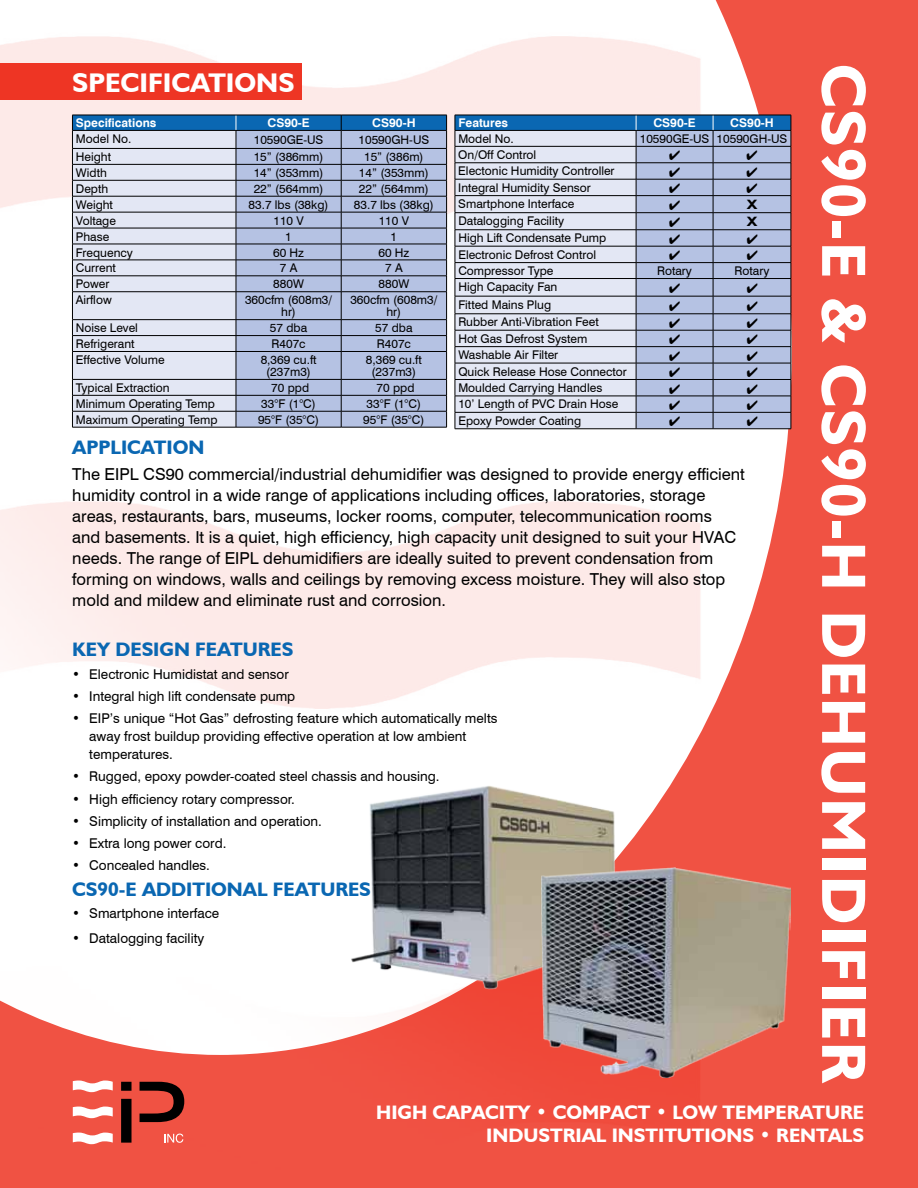
<style>
.page{position:relative;width:918px;height:1188px;background:#fff}
.page>*{position:absolute;margin:0;border:0;box-sizing:border-box;transform-origin:0 0}
.t1{font:700 63px "Humanist 521 BT";letter-spacing:.02em;color:#fff}
.t2{font:700 27px "Humanist 521 BT";color:#fff}
.t3{font:700 19.5px/22.5px "Humanist 521 BT";color:#fff;text-align:right}
.t4{font:700 19.5px "Humanist 521 BT";color:#0a67b2}
.t5{font:16.5px/21px "Swiss 721 BT";color:#000}
.t6{font:13.5px/18px "Swiss 721 BT";color:#000}
.t7{font:700 13.5px "Humanist 521 BT";color:#000}
.t8{font:12px/12px "Swiss 721 BT";color:#000;text-align:center}
.t9{font:700 12px "Swiss 721 BT";color:#fff}
</style>
<div class="page">
<img style="left:0;top:0;width:918px;height:1188px">
<hr style="left:72px;top:427px;width:164px;height:1px;background:#000">
<svg style="left:72px;top:115px;width:375px;height:312px;background:#b2bfd8"></svg>
<hr style="left:236px;top:427px;width:105px;height:1px;background:#000">
<hr style="left:341px;top:427px;width:106px;height:1px;background:#000">
<hr style="left:455px;top:429px;width:181px;height:1px;background:#000">
<hr style="left:636px;top:429px;width:77px;height:1px;background:#000">
<hr style="left:713px;top:429px;width:78px;height:1px;background:#000">
<div style="left:0;top:64px;width:302px;height:36px;background:#ee3524"></div>
<img style="left:351px;top:784px;width:267px;height:206px">
<img style="left:542px;top:867px;width:248px;height:210px">
<svg style="left:121px;top:1082px;width:11px;height:61px"></svg>
<svg style="left:140px;top:1082px;width:44px;height:40px;background:#772821"></svg>
<svg style="left:164px;top:1134px;width:19px;height:9px"></svg>
<svg style="left:73px;top:1080px;width:40px;height:12px"></svg>
<svg style="left:73px;top:1132px;width:40px;height:12px"></svg>
<svg style="left:73px;top:1106px;width:40px;height:12px"></svg>
<svg style="left:455px;top:115px;width:337px;height:314px;background:#b6c1d8"></svg>
<h2 class="t2" style="left:72px;top:66px;width:155px">SPECIFICATION</h2>
<h2 class="t2" style="left:278px;top:66px;width:18px">S</h2>
<p class="t9" style="left:76px;top:115px;width:82px">Specifications</p>
<p class="t9" style="left:267px;top:115px;width:44px">CS90-E</p>
<p class="t9" style="left:372px;top:115px;width:45px">CS90-H</p>
<p class="t8" style="left:76px;top:133px;width:57px">Model No.</p>
<p class="t8" style="left:254px;top:134px;width:71px">10590GE-US</p>
<p class="t8" style="left:359px;top:134px;width:72px">10590GH-US</p>
<p class="t8" style="left:76px;top:151px;width:37px">Height</p>
<p class="t8" style="left:254px;top:151px;width:71px">15” (386mm)</p>
<p class="t8" style="left:364px;top:151px;width:61px">15” (386m)</p>
<p class="t8" style="left:76px;top:167px;width:32px">Width</p>
<p class="t8" style="left:254px;top:167px;width:71px">14” (353mm)</p>
<p class="t8" style="left:359px;top:167px;width:71px">14” (353mm)</p>
<p class="t8" style="left:76px;top:182px;width:34px">Depth</p>
<p class="t8" style="left:254px;top:182px;width:71px">22” (564mm)</p>
<p class="t8" style="left:359px;top:182px;width:71px">22” (564mm)</p>
<p class="t8" style="left:76px;top:198px;width:39px">Weight</p>
<p class="t8" style="left:249px;top:198px;width:82px">83.7 lbs (38kg)</p>
<p class="t8" style="left:354px;top:198px;width:82px">83.7 lbs (38kg)</p>
<p class="t8" style="left:76px;top:214px;width:42px">Voltage</p>
<p class="t8" style="left:273px;top:214px;width:32px">110 V</p>
<p class="t8" style="left:379px;top:214px;width:32px">110 V</p>
<p class="t8" style="left:76px;top:230px;width:35px">Phase</p>
<p class="t8" style="left:285px;top:230px;width:8px">1</p>
<p class="t8" style="left:391px;top:230px;width:8px">1</p>
<p class="t8" style="left:76px;top:246px;width:59px">Frequency</p>
<p class="t8" style="left:273px;top:246px;width:32px">60 Hz</p>
<p class="t8" style="left:378px;top:246px;width:32px">60 Hz</p>
<p class="t8" style="left:76px;top:262px;width:42px">Current</p>
<p class="t8" style="left:280px;top:262px;width:19px">7 A</p>
<p class="t8" style="left:385px;top:262px;width:19px">7 A</p>
<p class="t8" style="left:76px;top:278px;width:35px">Power</p>
<p class="t8" style="left:273px;top:278px;width:32px">880W</p>
<p class="t8" style="left:379px;top:278px;width:32px">880W</p>
<p class="t8" style="left:76px;top:294px;width:37px">Airflow</p>
<p class="t8" style="left:245px;top:294px;width:89px">360cfm (608m3/ hr)</p>
<p class="t8" style="left:350px;top:294px;width:89px">360cfm (608m3/ hr)</p>
<p class="t8" style="left:76px;top:322px;width:64px">Noise Level</p>
<p class="t8" style="left:270px;top:322px;width:39px">57 dba</p>
<p class="t8" style="left:375px;top:322px;width:39px">57 dba</p>
<p class="t8" style="left:76px;top:338px;width:60px">Refrigerant</p>
<p class="t8" style="left:272px;top:338px;width:36px">R407c</p>
<p class="t8" style="left:377px;top:338px;width:36px">R407c</p>
<p class="t8" style="left:76px;top:354px;width:90px">Effective Volume</p>
<p class="t8" style="left:261px;top:354px;width:57px">8,369 cu.ft (237m3)</p>
<p class="t8" style="left:366px;top:354px;width:57px">8,369 cu.ft (237m3)</p>
<p class="t8" style="left:76px;top:382px;width:95px">Typical Extraction</p>
<p class="t8" style="left:271px;top:382px;width:39px">70 ppd</p>
<p class="t8" style="left:377px;top:382px;width:39px">70 ppd</p>
<p class="t8" style="left:76px;top:398px;width:140px">Minimum Operating Temp</p>
<p class="t8" style="left:261px;top:398px;width:56px">33°F (1°C)</p>
<p class="t8" style="left:367px;top:398px;width:56px">33°F (1°C)</p>
<p class="t8" style="left:76px;top:413px;width:143px">Maximum Operating Temp</p>
<p class="t8" style="left:258px;top:413px;width:63px">95°F (35°C)</p>
<p class="t8" style="left:363px;top:413px;width:63px">95°F (35°C)</p>
<p class="t9" style="left:458px;top:115px;width:51px">Features</p>
<p class="t9" style="left:653px;top:115px;width:44px">CS90-E</p>
<p class="t9" style="left:730px;top:115px;width:45px">CS90-H</p>
<p class="t8" style="left:458px;top:133px;width:57px">Model No.</p>
<p class="t8" style="left:640px;top:133px;width:149px">10590GE-US 10590GH-US</p>
<p class="t8" style="left:458px;top:149px;width:80px">On/Off Control</p>
<p class="t8" style="left:458px;top:165px;width:158px">Electonic Humidity Controller</p>
<p class="t8" style="left:458px;top:181px;width:134px">Integral Humidity Sensor</p>
<p class="t8" style="left:458px;top:198px;width:117px">Smartphone Interface</p>
<p class="t7" style="left:747px;top:196px;width:12px">X</p>
<p class="t8" style="left:458px;top:215px;width:107px">Datalogging Facility</p>
<p class="t7" style="left:747px;top:213px;width:12px">X</p>
<p class="t8" style="left:458px;top:232px;width:149px">High Lift Condensate Pump</p>
<p class="t8" style="left:458px;top:248px;width:139px">Electronic Defrost Control</p>
<p class="t8" style="left:458px;top:265px;width:97px">Compressor Type</p>
<p class="t8" style="left:657px;top:265px;width:36px">Rotary</p>
<p class="t8" style="left:735px;top:265px;width:36px">Rotary</p>
<p class="t8" style="left:458px;top:281px;width:101px">High Capacity Fan</p>
<p class="t8" style="left:458px;top:298px;width:94px">Fitted Mains Plug</p>
<p class="t8" style="left:458px;top:316px;width:142px">Rubber Anti-Vibration Feet</p>
<p class="t8" style="left:458px;top:332px;width:131px">Hot Gas Defrost System</p>
<p class="t8" style="left:458px;top:349px;width:101px">Washable Air Filter</p>
<p class="t8" style="left:458px;top:365px;width:170px">Quick Release Hose Connector</p>
<p class="t8" style="left:458px;top:382px;width:146px">Moulded Carrying Handles</p>
<p class="t8" style="left:458px;top:398px;width:162px">10’ Length of PVC Drain Hose</p>
<p class="t8" style="left:458px;top:415px;width:124px">Epoxy Powder Coating</p>
<h3 class="t4" style="left:72px;top:435px;width:134px">APPLICATION</h3>
<p class="t5" style="left:72px;top:463px;width:674px">The EIPL CS90 commercial/industrial dehumidifier was designed to provide energy efficient humidity control in a wide range of applications including offices, laboratories, storage areas, restaurants, bars, museums, locker rooms, computer, telecommunication rooms<br>and basements. It is a quiet, high efficiency, high capacity unit designed to suit your HVAC needs. The range of EIPL dehumidifiers are ideally suited to prevent condensation from forming on windows, walls and ceilings by removing excess moisture. They will also stop mold and mildew and eliminate rust and corrosion.</p>
<h3 class="t4" style="left:72px;top:638px;width:210px">KEY DESIGN FEATURES</h3>
<p class="t6" style="left:72px;top:665px;width:218px">• Electronic Humidistat and sensor</p>
<p class="t6" style="left:72px;top:687px;width:225px">• Integral high lift condensate pump</p>
<p class="t6" style="left:89px;top:709px;width:410px;text-indent:-17px">• EIP’s unique “Hot Gas” defrosting feature which automatically melts away frost buildup providing effective operation at low ambient temperatures.</p>
<p class="t6" style="left:72px;top:767px;width:369px">• Rugged, epoxy powder-coated steel chassis and housing.</p>
<p class="t6" style="left:72px;top:790px;width:224px">• High efficiency rotary compressor.</p>
<p class="t6" style="left:72px;top:812px;width:251px">• Simplicity of installation and operation.</p>
<p class="t6" style="left:72px;top:834px;width:156px">• Extra long power cord.</p>
<p class="t6" style="left:72px;top:856px;width:139px">• Concealed handles.</p>
<h3 class="t4" style="left:72px;top:877px;width:86px">CS90-E ADD</h3>
<h3 class="t4" style="left:186px;top:877px;width:174px">ITIONAL FEATURES</h3>
<p class="t6" style="left:72px;top:904px;width:148px">• Smartphone interface</p>
<p class="t6" style="left:72px;top:929px;width:134px">• Datalogging facility</p>
<h1 class="t1" style="left:883px;top:64px;width:1021px;rotate:90deg">CS90-E &amp; CS90-H DEHUMIDIFIER</h1>
<h3 class="t3" style="left:376px;top:1101px;width:489px">HIGH CAPACITY • COMPACT • LOW TEMPERATURE<br>INDUSTRIAL INSTITUTIONS • RENTALS</h3>
</div>
